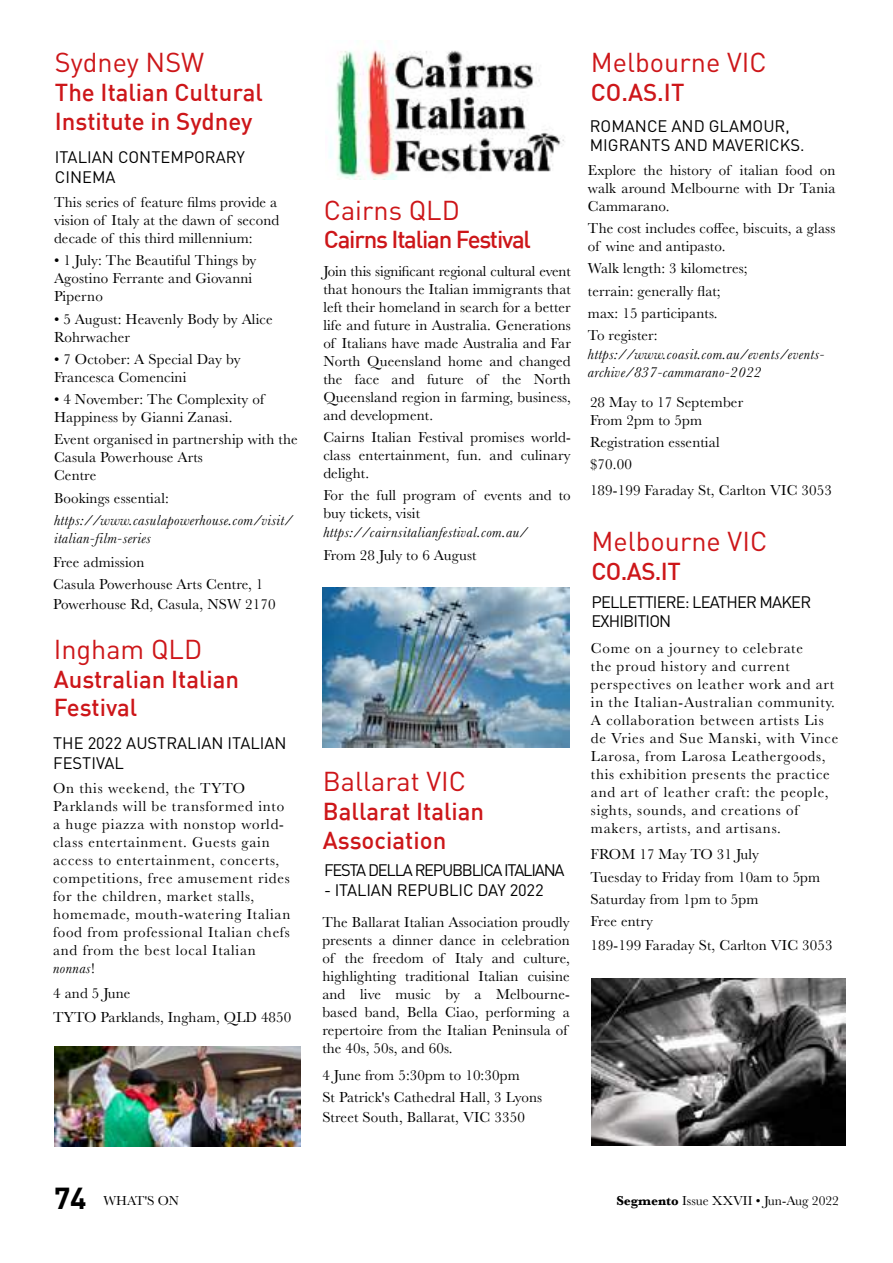
<style>
.page{position:relative;width:893px;height:1263px;background:#fff}
.page>*{position:absolute;margin:0;border:0;box-sizing:border-box;transform-origin:0 0}
.t1{font:700 30px "DIN";color:#000}
.t2{font:27px "DIN";color:#cd1619}
.t3{font:500 24px/28.8px "DIN";color:#cd1619}
.t4{font:500 24px "DIN";letter-spacing:-.05em;color:#cd1619}
.t5{font:16.5px/19.8px "DIN";color:#000}
.t6{font:16.5px/19.8px "DIN";letter-spacing:-.05em;color:#000}
.t7{font:16.5px "DIN";letter-spacing:-.075em;color:#000}
.t8{font:15px/18px "Baskerville";letter-spacing:.01em;color:#000}
.t9{font:15px/18px "Baskerville";letter-spacing:.05em;color:#000}
.t10{font:italic 15px/18px "Baskerville";letter-spacing:.025em;color:#000}
.t11{font:13.5px "Baskerville";color:#000}
.s1{font-style:italic}
.s2{font-weight:700}
</style>
<div class="page">
<img style="left:592px;top:978px;width:253px;height:167px">
<img style="left:329px;top:50px;width:236px;height:129px">
<img style="left:322px;top:587px;width:247px;height:160px">
<img style="left:54px;top:1046px;width:247px;height:101px">
<h2 class="t2" style="left:55px;top:46px;width:151px">Sydney NSW</h2>
<h3 class="t3" style="left:55px;top:77px;width:209px">The Italian Cultural<br>Institute in Sydney</h3>
<p class="t5" style="left:55px;top:147px;width:192px">ITALIAN CONTEMPORARY<br>CINEMA</p>
<p class="t8" style="left:54px;top:193px;width:227px">This series of feature films provide a vision of Italy at the dawn of second decade of this third millennium:</p>
<p class="t8" style="left:54px;top:252px;width:204px">• 1 July: The Beautiful Things by<br>Agostino Ferrante and Giovanni<br>Piperno</p>
<p class="t8" style="left:54px;top:310px;width:220px">• 5 August: Heavenly Body by Alice<br>Rohrwacher</p>
<p class="t8" style="left:54px;top:350px;width:188px">• 7 October: A Special Day by<br>Francesca Comencini</p>
<p class="t8" style="left:54px;top:390px;width:212px">• 4 November: The Complexity of<br>Happiness by Gianni Zanasi.</p>
<p class="t8" style="left:54px;top:431px;width:245px">Event organised in partnership with the<br>Casula Powerhouse Arts<br>Centre</p>
<p class="t8" style="left:54px;top:489px;width:116px">Bookings essential:</p>
<p class="t10" style="left:54px;top:511px;width:240px">https://www.casulapowerhouse.com/visit/ italian-film-series</p>
<p class="t8" style="left:53px;top:551px;width:212px;line-height:22.2px">Free admission<br>Casula Powerhouse Arts Centre, 1</p>
<p class="t8" style="left:53px;top:595px;width:224px">Powerhouse Rd, Casula, NSW 2170</p>
<h2 class="t2" style="left:54px;top:632px;width:150px">Ingham QLD</h2>
<h3 class="t3" style="left:54px;top:664px;width:187px">Australian Italian<br>Festival</h3>
<p class="t5" style="left:53px;top:733px;width:235px">THE 2022 AUSTRALIAN ITALIAN<br>FESTIVAL</p>
<p class="t9" style="left:53px;top:780px;width:239px">On this weekend, the TYTO<br>Parklands will be transformed into a huge piazza with nonstop world&shy;class entertainment. Guests gain access to entertainment, concerts, competitions, free amusement rides for the children, market stalls, homemade, mouth-watering Italian food from professional Italian chefs and from the best local Italian <span class="s1">nonnas</span>!</p>
<p class="t8" style="left:53px;top:981px;width:240px;line-height:24px">4 and 5 June<br>TYTO Parklands, Ingham, QLD 4850</p>
<h2 class="t2" style="left:324px;top:193px;width:138px">Cairns QLD</h2>
<h3 class="t4" style="left:324px;top:224px;width:209px">Cairns Italian Festival</h3>
<p class="t8" style="left:323px;top:262px;width:249px;text-align:justify">Join this significant regional cultural event that honours the Italian immigrants that left their homeland in search for a better life and future in Australia. Generations of Italians have made Australia and Far North Queensland home and changed the face and future of the North Queensland region in farming, business, and development.</p>
<p class="t8" style="left:323px;top:428px;width:249px;text-align:justify">Cairns Italian Festival promises world&shy;class entertainment, fun. and culinary delight.</p>
<p class="t8" style="left:323px;top:487px;width:249px">For the full program of events and to buy tickets, visit</p>
<p class="t10" style="left:323px;top:524px;width:205px">https://cairnsitalianfestival.com.au/</p>
<p class="t8" style="left:323px;top:546px;width:155px">From 28 July to 6 August</p>
<h2 class="t2" style="left:323px;top:764px;width:145px">Ballarat VIC</h2>
<h3 class="t3" style="left:323px;top:796px;width:163px">Ballarat Italian<br>Association</h3>
<p class="t7" style="left:324px;top:860px;width:242px">FESTA DELLA REPUBBLICA ITALIANA</p>
<p class="t5" style="left:324px;top:879px;width:221px">- ITALIAN REPUBLIC DAY 2022</p>
<p class="t8" style="left:322px;top:913px;width:249px">The Ballarat Italian Association proudly presents a dinner dance in celebration of the freedom of Italy and culture, highlighting traditional Italian cuisine and live music by a Melbourne&shy;based band, Bella Ciao, performing a repertoire from the Italian Peninsula of the 40s, 50s, and 60s.</p>
<p class="t8" style="left:322px;top:1064px;width:221px;line-height:22.2px">4 June from 5:30pm to 10:30pm<br>St Patrick's Cathedral Hall, 3 Lyons</p>
<p class="t8" style="left:322px;top:1108px;width:204px">Street South, Ballarat, VIC 3350</p>
<h2 class="t2" style="left:591px;top:46px;width:177px">Melbourne VIC</h2>
<h3 class="t3" style="left:591px;top:77px;width:95px">CO.AS.IT</h3>
<p class="t5" style="left:590px;top:115px;width:216px">ROMANCE AND GLAMOUR,<br>MIGRANTS AND MAVERICKS.</p>
<p class="t8" style="left:588px;top:161px;width:249px;text-align:justify">Explore the history of italian food on walk around Melbourne with Dr Tania Cammarano.</p>
<p class="t8" style="left:588px;top:220px;width:249px">The cost includes coffee, biscuits, a glass of wine and antipasto.</p>
<p class="t8" style="left:588px;top:258px;width:161px;line-height:22.2px">Walk length: 3 kilometres; terrain: generally flat; max: 15 participants.<br>To register:</p>
<p class="t10" style="left:588px;top:346px;width:238px">https://www.coasit.com.au/events/events&shy;archive/837-cammarano-2022</p>
<p class="t8" style="left:590px;top:393px;width:155px">28 May to 17 September<br>From 2pm to 5pm</p>
<p class="t8" style="left:590px;top:431px;width:131px;line-height:22.2px">Registration essential $70.00</p>
<p class="t8" style="left:590px;top:481px;width:243px">189-199 Faraday St, Carlton VIC 3053</p>
<h2 class="t2" style="left:591px;top:525px;width:177px">Melbourne VIC</h2>
<h3 class="t3" style="left:591px;top:556px;width:91px">CO.AS.IT</h3>
<p class="t6" style="left:591px;top:591px;width:221px">PELLETTIERE: LEATHER MAKER<br>EXHIBITION</p>
<p class="t9" style="left:591px;top:640px;width:249px">Come on a journey to celebrate<br>the proud history and current perspectives on leather work and art in the Italian-Australian community.<br>A collaboration between artists Lis de Vries and Sue Manski, with Vince Larosa, from Larosa Leathergoods, this exhibition presents the practice and art of leather craft: the people, sights, sounds, and creations of makers, artists, and artisans.</p>
<p class="t8" style="left:591px;top:844px;width:231px;line-height:22.2px">FROM 17 May TO 31 July<br>Tuesday to Friday from 10am to 5pm<br>Saturday from 1pm to 5pm<br>Free entry</p>
<p class="t8" style="left:591px;top:936px;width:243px">189-199 Faraday St, Carlton VIC 3053</p>
<h1 class="t1" style="left:54px;top:1178px;width:34px">74</h1>
<p class="t11" style="left:103px;top:1192px;width:77px">WHAT'S ON</p>
<p class="t11" style="left:616px;top:1192px;width:224px"><span class="s2">Segmento</span> Issue XXVII • Jun-Aug 2022</p>
</div>
